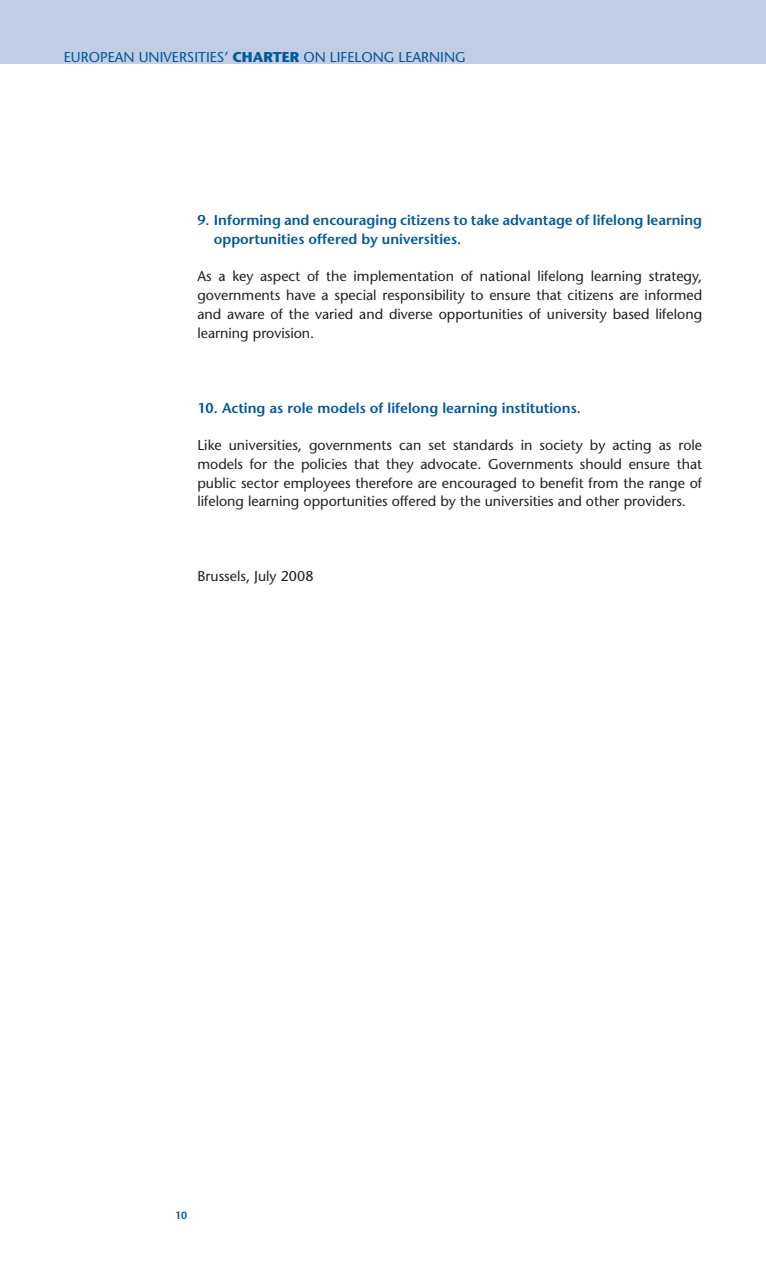
<style>
.page{position:relative;width:766px;height:1263px;background:#fff}
.page>*{position:absolute;margin:0;border:0;box-sizing:border-box;transform-origin:0 0}
.t1{font:14.25px/18.8px "Stone Sans";color:#231f20;text-align:justify}
.t2{font:600 14.25px/18.8px "Stone Sans";color:#00599b}
.t3{font:14.25px "Stone Sans";color:#00599b}
.t4{font:600 10.5px "Stone Sans";color:#00599b}
.s1{font-weight:700}
</style>
<div class="page">
<div style="left:0;top:0;width:765px;height:64px;background:#c1cde5"></div>
<p class="t3" style="left:64px;top:48px;width:403px">EUROPEAN UNIVERSITIES’ <span class="s1">CHARTER</span> ON LIFELONG LEARNING</p>
<p class="t2" style="left:214px;top:211px;width:489px;text-indent:-16px">9. Informing and encouraging citizens to take advantage of lifelong learning opportunities offered by universities.</p>
<p class="t1" style="left:197px;top:267px;width:506px">As a key aspect of the implementation of national lifelong learning strategy, governments have a special responsibility to ensure that citizens are informed and aware of the varied and diverse opportunities of university based lifelong learning provision.</p>
<p class="t2" style="left:197px;top:398px;width:385px">10. Acting as role models of lifelong learning institutions.</p>
<p class="t1" style="left:197px;top:436px;width:506px">Like universities, governments can set standards in society by acting as role models for the policies that they advocate. Governments should ensure that public sector employees therefore are encouraged to benefit from the range of lifelong learning opportunities offered by the universities and other providers.</p>
<p class="t1" style="left:197px;top:567px;width:117px">Brussels, July 2008</p>
<p class="t4" style="left:175px;top:1209px;width:14px">10</p>
</div>
